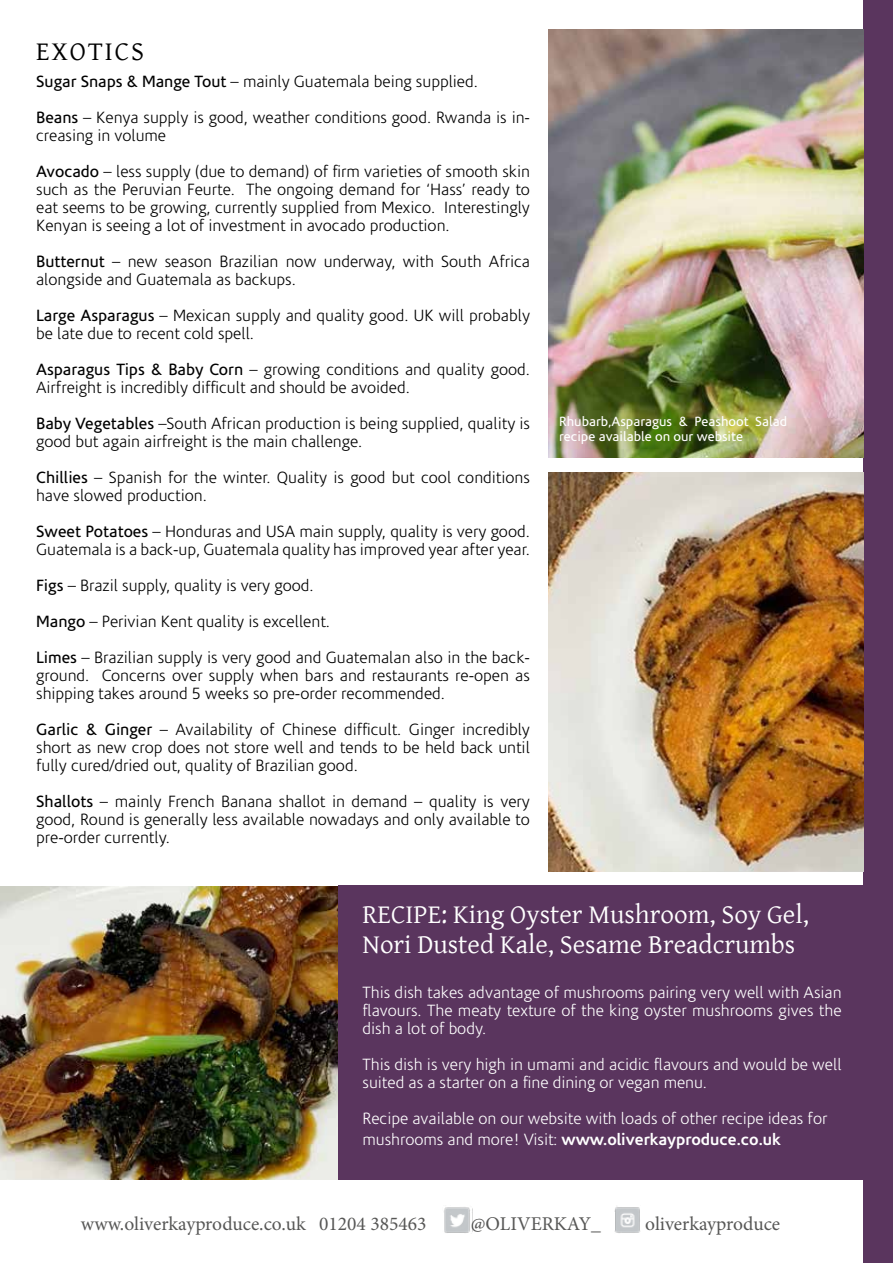
<style>
.page{position:relative;width:893px;height:1263px;background:#fff}
.page>*{position:absolute;margin:0;border:0;box-sizing:border-box;transform-origin:0 0}
.t1{font:27px/30px "Gentium Basic";color:#fff}
.t2{font:27px "Gentium Basic";letter-spacing:.07em;color:#000}
.t3{font:19.5px "Minion Pro";color:#575756}
.t4{font:300 16.5px/18px "Corisande";color:#000}
.t5{font:300 16.5px/18px "Corisande";color:#fff}
.t6{font:13.5px/15px "Corisande";color:#fff}
.s1{font-weight:400}
.s2{font-weight:700}
</style>
<div class="page">
<div style="left:338px;top:886px;width:555px;height:294px;background:#5a355e"></div>
<div style="left:863px;top:0;width:30px;height:1263px;background:#5a355e"></div>
<img style="left:0;top:886px;width:338px;height:294px">
<img style="left:444px;top:1207px;width:26px;height:26px">
<img style="left:615px;top:1207px;width:25px;height:26px">
<img style="left:549px;top:473px;width:314px;height:399px">
<img style="left:549px;top:30px;width:314px;height:427px">
<h1 class="t2" style="left:36px;top:31px;width:109px">EXOTICS</h1>
<p class="t4" style="left:36px;top:64px;width:495px;line-height:36px"><span class="s1">Sugar Snaps &amp; Mange Tout</span> – mainly Guatemala being supplied.<br><span class="s1">Beans</span> – Kenya supply is good, weather conditions good. Rwanda is in-</p>
<p class="t4" style="left:36px;top:118px;width:495px;line-height:36px">creasing in volume<br><span class="s1">Avocado</span> – less supply (due to demand) of firm varieties of smooth skin</p>
<p class="t4" style="left:36px;top:181px;width:495px;text-align:justify">such as the Peruvian Feurte. The ongoing demand for ‘Hass’ ready to eat seems to be growing, currently supplied from Mexico. Interestingly Kenyan is seeing a lot of investment in avocado production.</p>
<p class="t4" style="left:36px;top:253px;width:495px"><span class="s1">Butternut</span> – new season Brazilian now underway, with South Africa alongside and Guatemala as backups.</p>
<p class="t4" style="left:36px;top:307px;width:495px"><span class="s1">Large Asparagus</span> – Mexican supply and quality good. UK will probably be late due to recent cold spell.</p>
<p class="t4" style="left:36px;top:361px;width:495px"><span class="s1">Asparagus Tips &amp; Baby Corn</span> – growing conditions and quality good.<br>Airfreight is incredibly difficult and should be avoided.</p>
<p class="t4" style="left:36px;top:415px;width:495px"><span class="s1">Baby Vegetables</span> –South African production is being supplied, quality is good but again airfreight is the main challenge.</p>
<p class="t4" style="left:36px;top:469px;width:495px"><span class="s1">Chillies</span> – Spanish for the winter. Quality is good but cool conditions have slowed production.</p>
<p class="t4" style="left:36px;top:523px;width:495px"><span class="s1">Sweet Potatoes</span> – Honduras and USA main supply, quality is very good.<br>Guatemala is a back-up, Guatemala quality has improved year after year.</p>
<p class="t4" style="left:36px;top:568px;width:495px;line-height:36px"><span class="s1">Figs</span> – Brazil supply, quality is very good.<br><span class="s1">Mango</span> – Perivian Kent quality is excellent.<br><span class="s1">Limes</span> – Brazilian supply is very good and Guatemalan also in the back-</p>
<p class="t4" style="left:36px;top:667px;width:495px">ground. Concerns over supply when bars and restaurants re-open as shipping takes around 5 weeks so pre-order recommended.</p>
<p class="t4" style="left:36px;top:721px;width:495px;text-align:justify"><span class="s1">Garlic &amp; Ginger</span> – Availability of Chinese difficult. Ginger incredibly short as new crop does not store well and tends to be held back until fully cured/dried out, quality of Brazilian good.</p>
<p class="t4" style="left:36px;top:793px;width:495px;text-align:justify"><span class="s1">Shallots</span> – mainly French Banana shallot in demand – quality is very good, Round is generally less available nowadays and only available to pre-order currently.</p>
<p class="t6" style="left:559px;top:414px;width:229px">Rhubarb,Asparagus &amp; Peashoot Salad recipe available on our website</p>
<h1 class="t1" style="left:362px;top:898px;width:448px">RECIPE: King Oyster Mushroom, Soy Gel,<br>Nori Dusted Kale, Sesame Breadcrumbs</h1>
<p class="t5" style="left:362px;top:983px;width:481px;text-align:justify">This dish takes advantage of mushrooms pairing very well with Asian flavours. The meaty texture of the king oyster mushrooms gives the dish a lot of body.</p>
<p class="t5" style="left:362px;top:1055px;width:481px">This dish is very high in umami and acidic flavours and would be well suited as a starter on a fine dining or vegan menu.</p>
<p class="t5" style="left:362px;top:1108px;width:466px;line-height:21px">Recipe available on our website with loads of other recipe ideas for mushrooms and more! Visit: <span class="s2">www.oliverkayproduce.co.uk</span></p>
<p class="t3" style="left:81px;top:1210px;width:347px">www.oliverkayproduce.co.uk 01204 385463</p>
<p class="t3" style="left:471px;top:1210px;width:132px">@OLIVERKAY_</p>
<p class="t3" style="left:645px;top:1210px;width:137px">oliverkayproduce</p>
</div>
